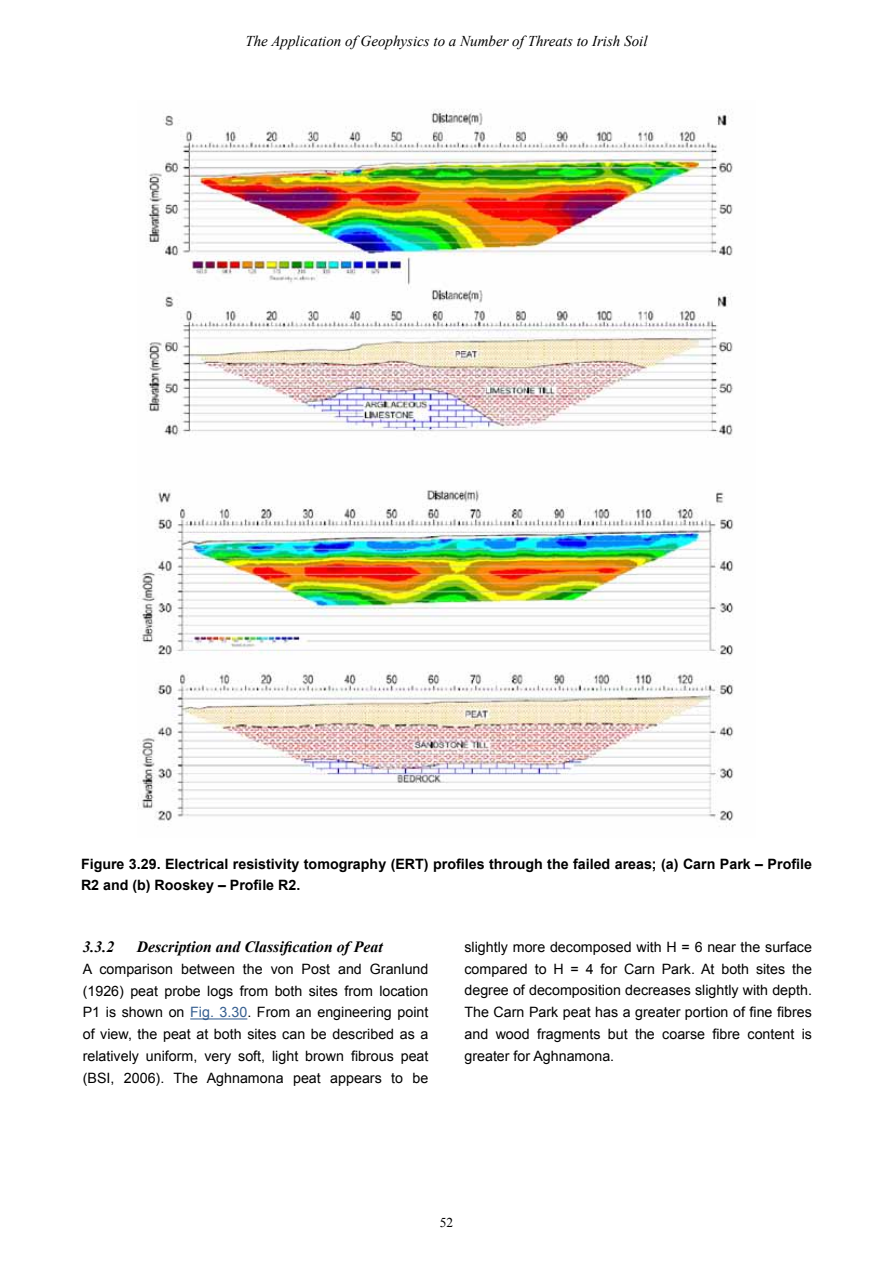
<style>
.page{position:relative;width:893px;height:1263px;background:#fff}
.page>*{position:absolute;margin:0;border:0;box-sizing:border-box;transform-origin:0 0}
.t1{font:italic 700 15.75px "Times New Roman";color:#000}
.t2{font:italic 15px "Times New Roman";color:#000}
.t3{font:14.25px/21.8px "Arial";color:#000;text-align:justify}
.FCpFigureCaption{font:700 14.25px/20.2px "Arial";color:#000}
.t4{font:13.5px "Times New Roman";color:#000}
.s1{color:#365f91}
</style>
<div class="page">
<hr style="left:190px;top:1018px;width:57px;height:1px;background:#365f91">
<img style="left:137px;top:109px;width:597px;height:718px">
<p class="t2" style="left:245px;top:31px;width:404px">The Application of Geophysics to a Number of Threats to Irish Soil</p>
<p class="FCpFigureCaption" style="left:81px;top:855px;width:732px">Figure 3.29. Electrical resistivity tomography (ERT) profiles through the failed areas; (a) Carn Park – Profile<br>R2 and (b) Rooskey – Profile R2.</p>
<p class="t1" style="left:83px;top:936px;width:33px">3.3.2</p>
<p class="t1" style="left:137px;top:936px;width:247px">Description and Classification of Peat</p>
<p class="t3" style="left:83px;top:958px;width:347px">A comparison between the von Post and Granlund (1926) peat probe logs from both sites from location P1 is shown on <span class="s1">Fig. 3.30</span>. From an engineering point of view, the peat at both sites can be described as a relatively uniform, very soft, light brown fibrous peat (BSI, 2006). The Aghnamona peat appears to be</p>
<p class="t3" style="left:464px;top:936px;width:349px">slightly more decomposed with H = 6 near the surface compared to H = 4 for Carn Park. At both sites the degree of decomposition decreases slightly with depth.<br>The Carn Park peat has a greater portion of fine fibres and wood fragments but the coarse fibre content is greater for Aghnamona.</p>
<p class="t4" style="left:440px;top:1213px;width:15px">52</p>
</div>
